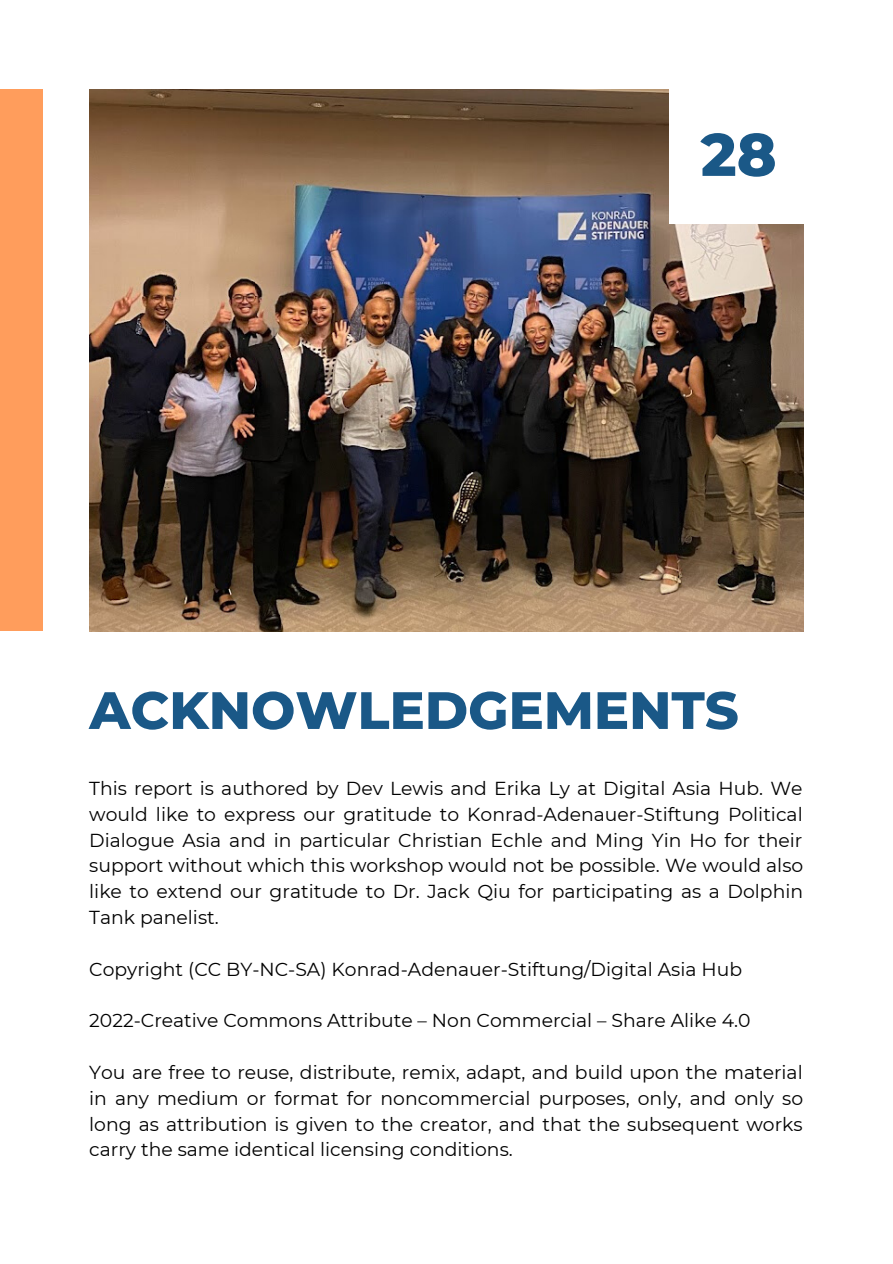
<style>
.page{position:relative;width:893px;height:1264px;background:#fff}
.page>*{position:absolute;margin:0;border:0;box-sizing:border-box;transform-origin:0 0}
.t1{font:800 60px "Montserrat";color:#1a5887}
.t2{font:800 52.5px "Montserrat";color:#1a5887}
.t3{font:18.75px/25.8px "Montserrat";color:#000;text-align:justify}
</style>
<div class="page">
<img style="left:89px;top:89px;width:714px;height:542px">
<div style="left:669px;top:85px;width:139px;height:138px;background:#fff"></div>
<div style="left:0;top:89px;width:43px;height:542px;background:#ff9d5c"></div>
<h1 class="t1" style="left:700px;top:118px;width:78px">28</h1>
<h2 class="t2" style="left:89px;top:678px;width:651px">ACKNOWLEDGEMENTS</h2>
<p class="t3" style="left:89px;top:775px;width:715px">This report is authored by Dev Lewis and Erika Ly at Digital Asia Hub. We would like to express our gratitude to Konrad-Adenauer-Stiftung Political Dialogue Asia and in particular Christian Echle and Ming Yin Ho for their support without which this workshop would not be possible. We would also like to extend our gratitude to Dr. Jack Qiu for participating as a Dolphin Tank panelist.</p>
<p class="t3" style="left:89px;top:956px;width:654px">Copyright (CC BY-NC-SA) Konrad-Adenauer-Stiftung/Digital Asia Hub</p>
<p class="t3" style="left:89px;top:1007px;width:662px">2022-Creative Commons Attribute – Non Commercial – Share Alike 4.0</p>
<p class="t3" style="left:89px;top:1059px;width:715px">You are free to reuse, distribute, remix, adapt, and build upon the material in any medium or format for noncommercial purposes, only, and only so long as attribution is given to the creator, and that the subsequent works carry the same identical licensing conditions.</p>
</div>
